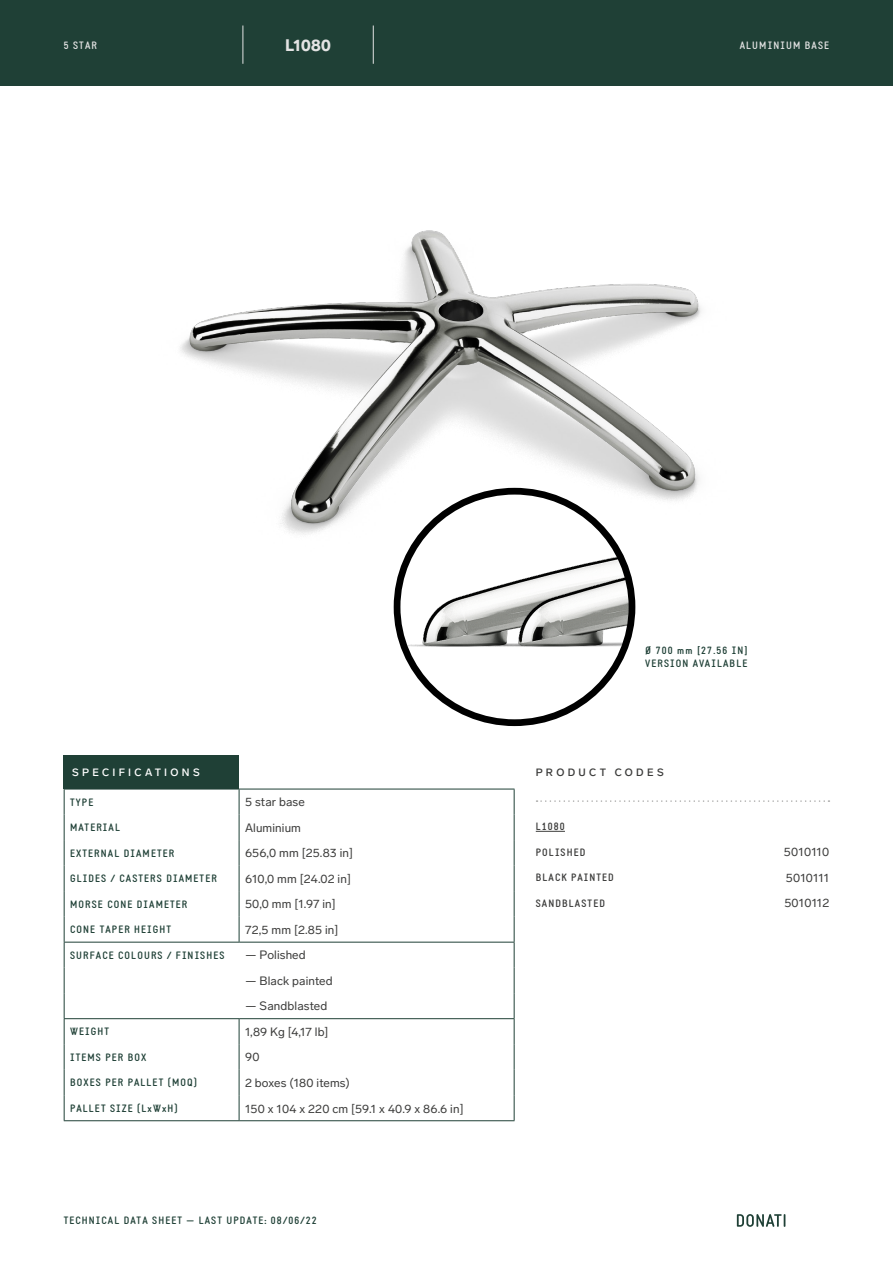
<style>
.page{position:relative;width:893px;height:1263px;background:#fff}
.page>*{position:absolute;margin:0;border:0;box-sizing:border-box;transform-origin:0 0}
.t1{font:900 16.5px "Lab Grotesque";letter-spacing:.01em;color:#e3e3e3}
.t2{font:12px "Lab Grotesque";letter-spacing:.01em;color:#3c3c3b}
.t3{font:700 10.5px/12.6px "Static";letter-spacing:.1em;color:#1f4036}
.t4{font:700 10.5px "Static";letter-spacing:.1em;color:#3c3c3b}
.t5{font:700 10.5px "Static";letter-spacing:.1em;color:#e3e3e3}
.t6{font:500 10.5px "Lab Grotesque";letter-spacing:.315em;color:#fff}
.t7{font:500 10.5px "Lab Grotesque";letter-spacing:.32em;color:#3c3c3b}
</style>
<div class="page">
<div style="left:0;top:0;width:893px;height:85px;background:#1f4036"></div>
<img style="left:180px;top:230px;width:521px;height:398px">
<img style="left:397px;top:491px;width:43px;height:210px">
<img style="left:440px;top:491px;width:192px;height:232px">
<div style="left:394px;top:488px;width:241px;height:238px;border:7px solid #000;border-radius:50%"></div>
<div style="left:64px;top:755px;width:175px;height:34px;background:#1f4036"></div>
<svg style="left:536px;top:800px;width:293px;height:2px"></svg>
<svg style="left:536px;top:831px;width:29px;height:1px"></svg>
<hr style="left:64px;top:789px;width:175px;height:1px;background:#1f4036">
<hr style="left:239px;top:789px;width:275px;height:1px;background:#1f4036">
<hr style="left:64px;top:942px;width:175px;height:1px;background:#1f4036">
<hr style="left:239px;top:942px;width:275px;height:1px;background:#1f4036">
<hr style="left:64px;top:1018px;width:175px;height:1px;background:#1f4036">
<hr style="left:239px;top:1018px;width:275px;height:1px;background:#1f4036">
<svg style="left:239px;top:1019px;width:1px;height:101px"></svg>
<hr style="left:64px;top:1120px;width:175px;height:1px;background:#1f4036">
<hr style="left:239px;top:1120px;width:275px;height:1px;background:#1f4036">
<svg style="left:64px;top:789px;width:1px;height:331px"></svg>
<svg style="left:239px;top:789px;width:1px;height:153px"></svg>
<svg style="left:514px;top:789px;width:1px;height:331px"></svg>
<hr style="left:243px;top:26px;width:1px;height:38px;background:#e3e3e3">
<hr style="left:373px;top:26px;width:1px;height:38px;background:#e3e3e3">
<svg style="left:737px;top:1214px;width:48px;height:13px"></svg>
<h1 class="t1" style="left:285px;top:35px;width:47px">L1080</h1>
<p class="t5" style="left:64px;top:39px;width:35px">5 STAR</p>
<p class="t5" style="left:740px;top:39px;width:91px">ALUMINIUM BASE</p>
<p class="t3" style="left:645px;top:644px;width:104px">Ø 700 mm [27.56 IN]<br>VERSION AVAILABLE</p>
<p class="t6" style="left:72px;top:766px;width:129px">SPECIFICATIONS</p>
<p class="t7" style="left:536px;top:766px;width:129px">PRODUCT CODES</p>
<p class="t3" style="left:70px;top:796px;width:25px">TYPE</p>
<p class="t2" style="left:245px;top:795px;width:61px">5 star base</p>
<p class="t3" style="left:70px;top:821px;width:51px">MATERIAL</p>
<p class="t2" style="left:245px;top:820px;width:57px">Aluminium</p>
<p class="t3" style="left:70px;top:847px;width:106px">EXTERNAL DIAMETER</p>
<p class="t2" style="left:245px;top:846px;width:110px">656,0 mm [25.83 in]</p>
<p class="t3" style="left:70px;top:872px;width:148px">GLIDES / CASTERS DIAMETER</p>
<p class="t2" style="left:245px;top:871px;width:107px">610,0 mm [24.02 in]</p>
<p class="t3" style="left:70px;top:898px;width:119px">MORSE CONE DIAMETER</p>
<p class="t2" style="left:245px;top:897px;width:92px">50,0 mm [1.97 in]</p>
<p class="t3" style="left:70px;top:923px;width:103px">CONE TAPER HEIGHT</p>
<p class="t2" style="left:245px;top:923px;width:95px">72,5 mm [2.85 in]</p>
<p class="t3" style="left:70px;top:949px;width:156px">SURFACE COLOURS / FINISHES</p>
<p class="t2" style="left:245px;top:948px;width:62px">— Polished</p>
<p class="t2" style="left:245px;top:974px;width:89px">— Black painted</p>
<p class="t2" style="left:245px;top:999px;width:84px">— Sandblasted</p>
<p class="t3" style="left:70px;top:1026px;width:41px">WEIGHT</p>
<p class="t2" style="left:245px;top:1025px;width:85px">1,89 Kg [4,17 lb]</p>
<p class="t3" style="left:70px;top:1051px;width:78px">ITEMS PER BOX</p>
<p class="t2" style="left:245px;top:1050px;width:16px">90</p>
<p class="t3" style="left:70px;top:1077px;width:129px">BOXES PER PALLET (MOQ)</p>
<p class="t2" style="left:245px;top:1076px;width:106px">2 boxes (180 items)</p>
<p class="t3" style="left:70px;top:1102px;width:109px">PALLET SIZE (LxWxH)</p>
<p class="t2" style="left:245px;top:1101px;width:220px">150 x 104 x 220 cm [59.1 x 40.9 x 86.6 in]</p>
<p class="t3" style="left:64px;top:1215px;width:255px">TECHNICAL DATA SHEET — LAST UPDATE: 08/06/22</p>
<p class="t4" style="left:536px;top:820px;width:31px">L1080</p>
<p class="t4" style="left:536px;top:846px;width:51px">POLISHED</p>
<p class="t2" style="left:784px;top:845px;width:47px">5010110</p>
<p class="t4" style="left:536px;top:871px;width:80px">BLACK PAINTED</p>
<p class="t2" style="left:786px;top:870px;width:45px">5010111</p>
<p class="t4" style="left:536px;top:897px;width:71px">SANDBLASTED</p>
<p class="t2" style="left:784px;top:896px;width:46px">5010112</p>
</div>
